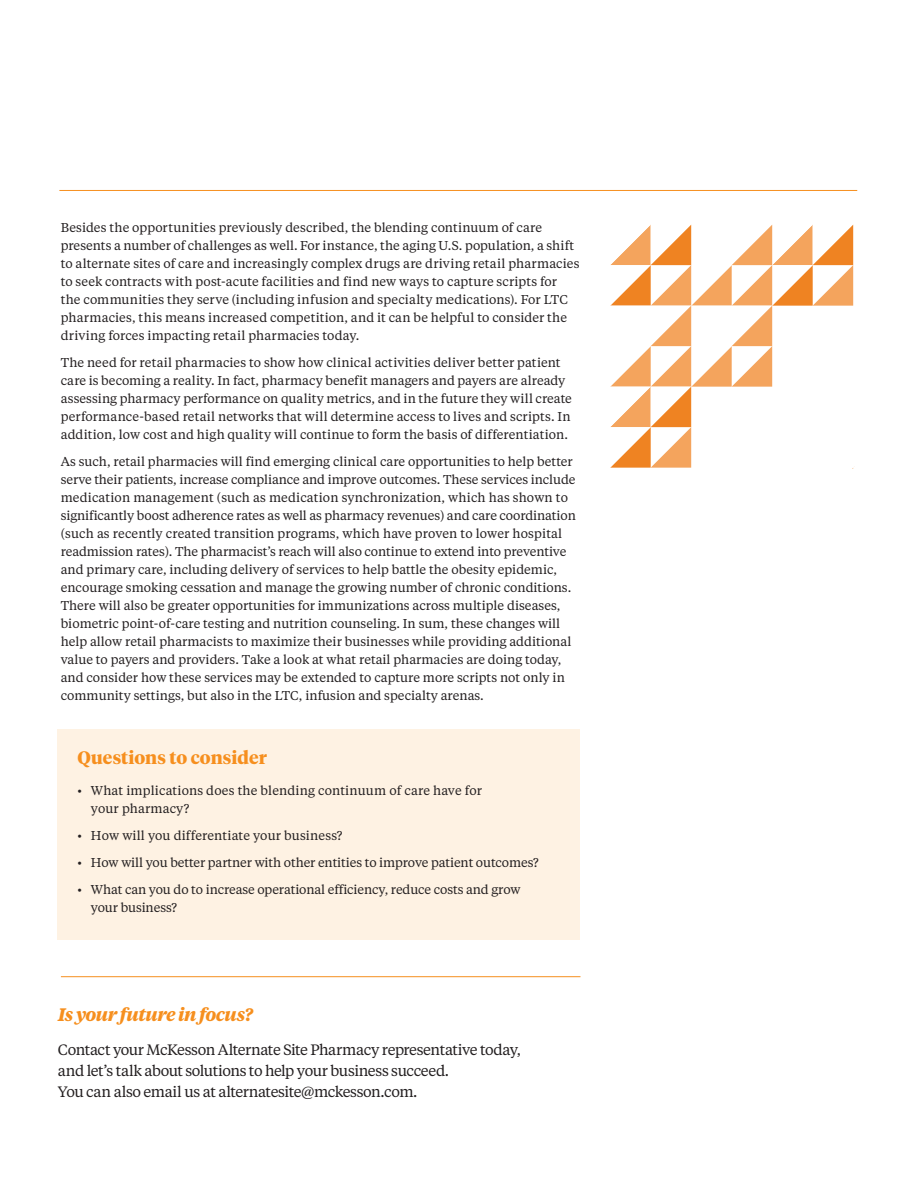
<style>
.page{position:relative;width:918px;height:1188px;background:#fff}
.page>*{position:absolute;margin:0;border:0;box-sizing:border-box;transform-origin:0 0}
.Text_Tiempos_Text_Re{font:italic 700 18px "Tiempos Text";letter-spacing:-.035em;color:#f68f1e}
.t1{font:700 18px "Tiempos Headline";letter-spacing:.005em;color:#f68f1e}
.Text_Tiempos_Text_Re-2{font:15px/21px "Tiempos Text";letter-spacing:-.03em;color:#231f20}
.Text_Tiempos_Text_Re-3{font:12.75px/18px "Tiempos Text";color:#231f20}
</style>
<div class="page">
<hr style="left:59px;top:190px;width:798px;height:1px;background:#f68f1e">
<hr style="left:61px;top:976px;width:519px;height:1px;background:#f68f1e">
<svg style="left:610px;top:225px;width:244px;height:244px"></svg>
<div style="left:57px;top:729px;width:523px;height:211px;background:#fef2e3"></div>
<p class="Text_Tiempos_Text_Re-3" style="left:61px;top:218px;width:520px">Besides the opportunities previously described, the blending continuum of care presents a number of challenges as well. For instance, the aging U.S. population, a shift to alternate sites of care and increasingly complex drugs are driving retail pharmacies to seek contracts with post-acute facilities and find new ways to capture scripts for the communities they serve (including infusion and specialty medications). For LTC pharmacies, this means increased competition, and it can be helpful to consider the driving forces impacting retail pharmacies today.</p>
<p class="Text_Tiempos_Text_Re-3" style="left:61px;top:353px;width:513px">The need for retail pharmacies to show how clinical activities deliver better patient care is becoming a reality. In fact, pharmacy benefit managers and payers are already assessing pharmacy performance on quality metrics, and in the future they will create performance-based retail networks that will determine access to lives and scripts. In addition, low cost and high quality will continue to form the basis of differentiation.</p>
<p class="Text_Tiempos_Text_Re-3" style="left:61px;top:452px;width:517px">As such, retail pharmacies will find emerging clinical care opportunities to help better serve their patients, increase compliance and improve outcomes. These services include medication management (such as medication synchronization, which has shown to significantly boost adherence rates as well as pharmacy revenues) and care coordination (such as recently created transition programs, which have proven to lower hospital readmission rates). The pharmacist’s reach will also continue to extend into preventive and primary care, including delivery of services to help battle the obesity epidemic, encourage smoking cessation and manage the growing number of chronic conditions.<br>There will also be greater opportunities for immunizations across multiple diseases, biometric point-of-care testing and nutrition counseling. In sum, these changes will help allow retail pharmacists to maximize their businesses while providing additional value to payers and providers. Take a look at what retail pharmacies are doing today, and consider how these services may be extended to capture more scripts not only in community settings, but also in the LTC, infusion and specialty arenas.</p>
<p class="t1" style="left:77px;top:745px;width:191px">Questions to consider</p>
<p class="Text_Tiempos_Text_Re-3" style="left:91px;top:781px;width:393px;text-indent:-14px">• What implications does the blending continuum of care have for your pharmacy?</p>
<p class="Text_Tiempos_Text_Re-3" style="left:77px;top:826px;width:267px">• How will you differentiate your business?</p>
<p class="Text_Tiempos_Text_Re-3" style="left:77px;top:853px;width:463px">• How will you better partner with other entities to improve patient outcomes?</p>
<p class="Text_Tiempos_Text_Re-3" style="left:91px;top:880px;width:431px;text-indent:-14px">• What can you do to increase operational efficiency, reduce costs and grow your business?</p>
<p class="Text_Tiempos_Text_Re" style="left:58px;top:1002px;width:196px">Is your future in focus?</p>
<p class="Text_Tiempos_Text_Re-2" style="left:58px;top:1039px;width:464px">Contact your McKesson Alternate Site Pharmacy representative today, and let’s talk about solutions to help your business succeed.<br>You can also email us at alternatesite@mckesson.com.</p>
</div>
